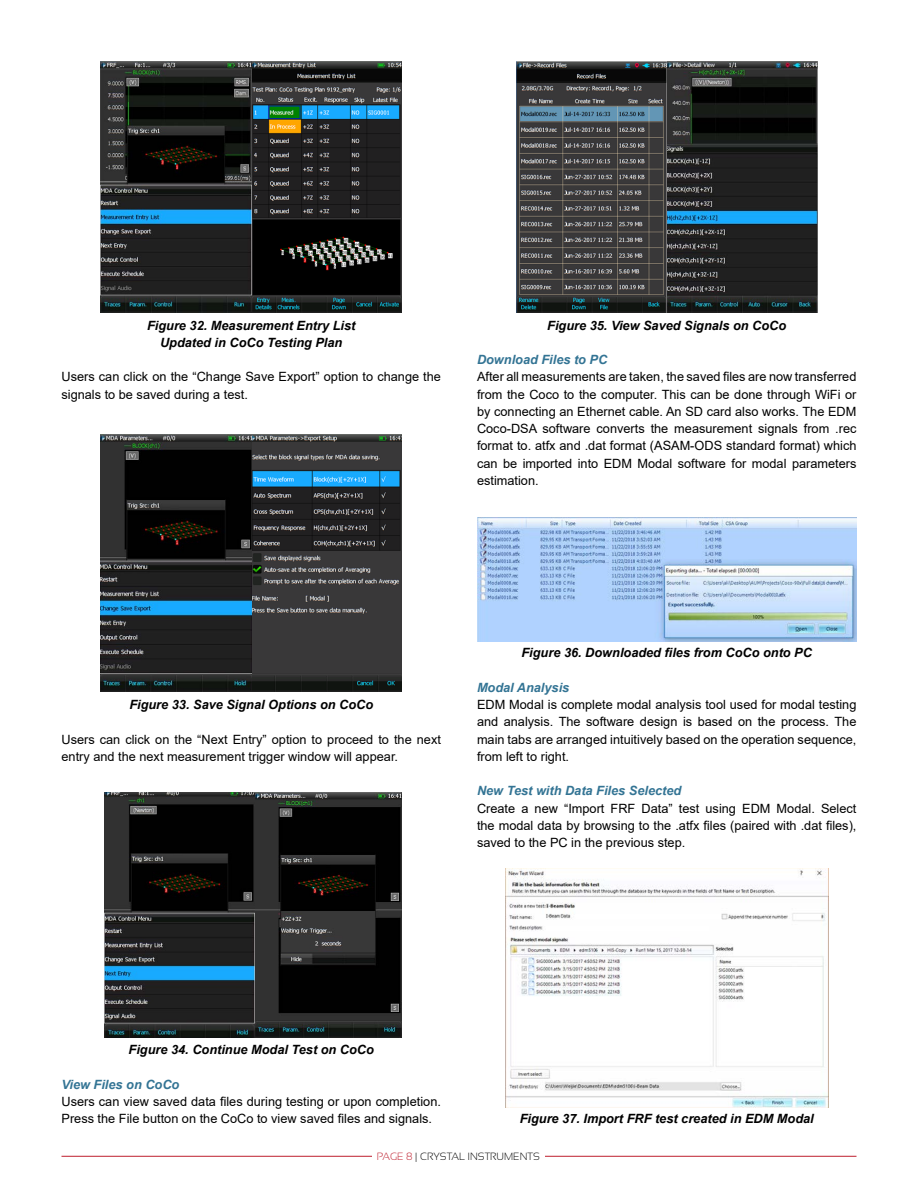
<style>
.page{position:relative;width:918px;height:1188px;background:#fff}
.page>*{position:absolute;margin:0;border:0;box-sizing:border-box;transform-origin:0 0}
.t1{font:12.75px/17.2px "Arial";color:#000}
.t2{font:italic 700 12.75px/17.2px "Arial";color:#000;text-align:center}
.t3{font:italic 700 12.75px "Arial";color:#337494}
.t4{font:300 10.5px "Sansation";color:#000}
.s1{color:#be1e2d}
</style>
<div class="page">
<hr style="left:62px;top:1156px;width:794px;height:1px;background:#be1e2d">
<div style="left:373px;top:1140px;width:172px;height:48px;background:#fff"></div>
<img style="left:101px;top:62px;width:301px;height:251px">
<img style="left:101px;top:435px;width:301px;height:256px">
<img style="left:104px;top:793px;width:298px;height:245px">
<img style="left:516px;top:62px;width:301px;height:251px">
<img style="left:477px;top:518px;width:379px;height:123px">
<img style="left:505px;top:868px;width:323px;height:240px">
<p class="t2" style="left:147px;top:317px;width:210px">Figure 32. Measurement Entry List<br>Updated in CoCo Testing Plan</p>
<p class="t1" style="left:62px;top:368px;width:381px">Users can click on the “Change Save Export” option to change the signals to be saved during a test.</p>
<p class="t2" style="left:547px;top:317px;width:241px">Figure 35. View Saved Signals on CoCo</p>
<p class="t3" style="left:477px;top:351px;width:132px">Download Files to PC</p>
<p class="t1" style="left:477px;top:368px;width:381px;text-align:justify">After all measurements are taken, the saved files are now transferred from the Coco to the computer. This can be done through WiFi or by connecting an Ethernet cable. An SD card also works. The EDM Coco-DSA software converts the measurement signals from .rec format to. atfx and .dat format (ASAM-ODS standard format) which can be imported into EDM Modal software for modal parameters estimation.</p>
<p class="t2" style="left:129px;top:696px;width:245px">Figure 33. Save Signal Options on CoCo</p>
<p class="t1" style="left:62px;top:730px;width:381px">Users can click on the “Next Entry” option to proceed to the next entry and the next measurement trigger window will appear.</p>
<p class="t2" style="left:522px;top:645px;width:292px">Figure 36. Downloaded files from CoCo onto PC</p>
<p class="t3" style="left:477px;top:679px;width:94px">Modal Analysis</p>
<p class="t1" style="left:477px;top:696px;width:381px;text-align:justify">EDM Modal is complete modal analysis tool used for modal testing and analysis. The software design is based on the process. The main tabs are arranged intuitively based on the operation sequence, from left to right.</p>
<p class="t3" style="left:477px;top:782px;width:206px">New Test with Data Files Selected</p>
<p class="t1" style="left:477px;top:799px;width:381px;text-align:justify">Create a new “Import FRF Data” test using EDM Modal. Select the modal data by browsing to the .atfx files (paired with .dat files), saved to the PC in the previous step.</p>
<p class="t2" style="left:129px;top:1041px;width:247px">Figure 34. Continue Modal Test on CoCo</p>
<p class="t3" style="left:62px;top:1076px;width:119px">View Files on CoCo</p>
<p class="t1" style="left:62px;top:1093px;width:381px">Users can view saved data files during testing or upon completion.<br>Press the File button on the CoCo to view saved files and signals.</p>
<p class="t2" style="left:520px;top:1110px;width:296px">Figure 37. Import FRF test created in EDM Modal</p>
<p class="t4" style="left:377px;top:1151px;width:164px"><span class="s1">PAGE 8</span> | CRYSTAL INSTRUMENTS</p>
</div>
